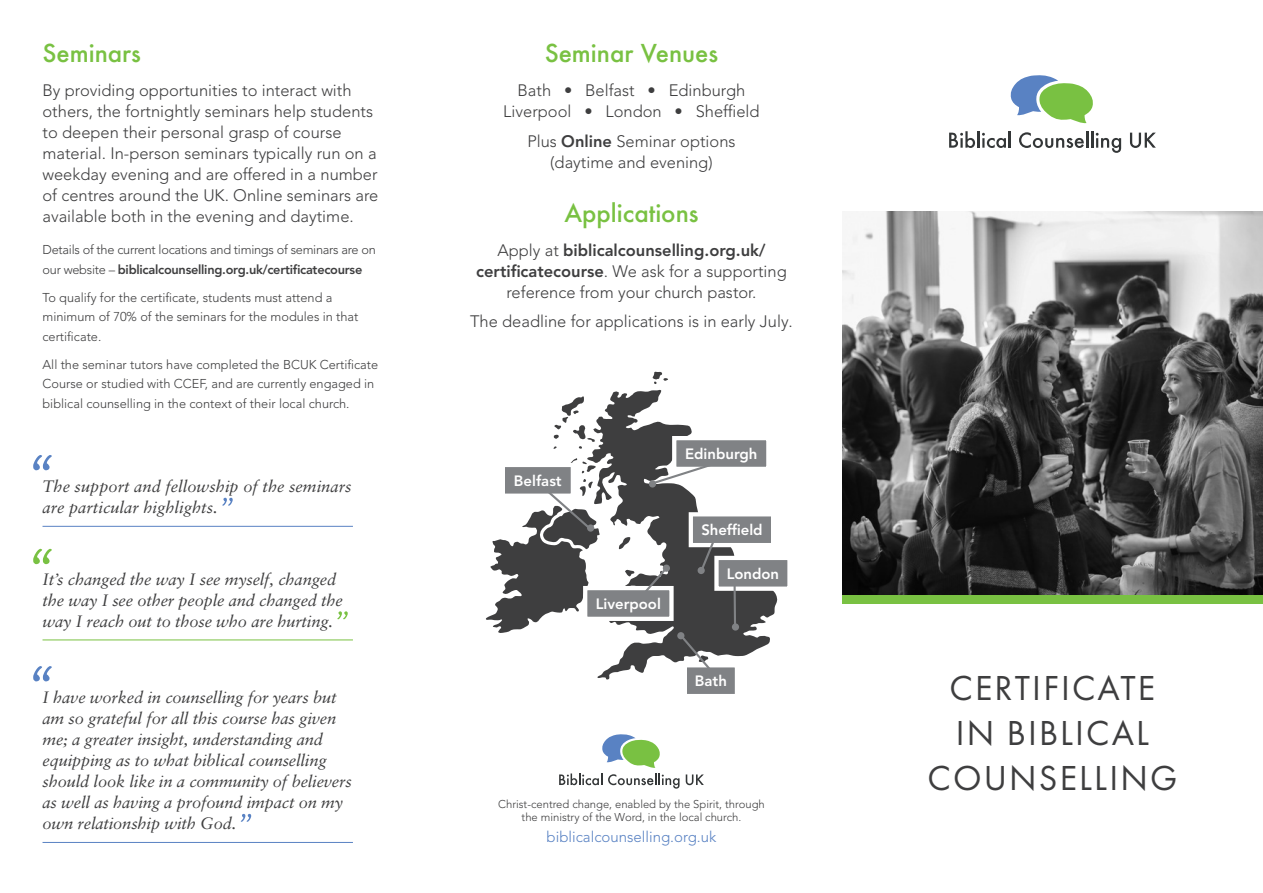
<style>
.page{position:relative;width:1263px;height:893px;background:#fff}
.page>*{position:absolute;margin:0;border:0;box-sizing:border-box;transform-origin:0 0}
.t1{font:36px/45px "Futura PT";letter-spacing:.06em;color:#3e3e3f;text-align:center}
.t2{font:500 24px "Futura";color:#79c142}
.t3{font:300 16.5px/21px "Avenir LT Pro";color:#3e3e3f;text-align:center}
.t4{font:italic 16.5px/21px "Sabon LT Pro";letter-spacing:-.01em;color:#3e3e3f}
.t5{font:300 15px "Avenir LT Pro";color:#5982c3}
.t6{font:800 14.85px "Avenir LT Pro";color:#fff}
.t7{font:300 12.75px/19.5px "Avenir LT Pro";color:#3e3e3f}
.t8{font:300 12.75px/19.5px "Avenir LT Pro";letter-spacing:-.02em;color:#3e3e3f}
.t9{font:300 11.25px/13.5px "Avenir LT Pro";color:#3e3e3f;text-align:center}
.s1{font-weight:800}
</style>
<div class="page">
<svg style="left:553px;top:371px;width:224px;height:309px"></svg>
<div style="left:674px;top:438px;width:94px;height:31px;background:#808285"></div>
<div style="left:672px;top:436px;width:98px;height:35px;border:4px solid #fff"></div>
<div style="left:716px;top:558px;width:73px;height:31px;background:#808285"></div>
<div style="left:714px;top:556px;width:78px;height:35px;border:4px solid #fff"></div>
<div style="left:685px;top:665px;width:52px;height:31px;background:#808285"></div>
<div style="left:683px;top:663px;width:56px;height:35px;border:4px solid #fff"></div>
<div style="left:503px;top:465px;width:70px;height:31px;background:#808285"></div>
<div style="left:501px;top:463px;width:74px;height:35px;border:4px solid #fff"></div>
<div style="left:587px;top:524px;width:7px;height:8px;background:#808285;border-radius:50%"></div>
<div style="left:649px;top:480px;width:7px;height:8px;background:#808285;border-radius:50%"></div>
<div style="left:732px;top:623px;width:7px;height:8px;background:#808285;border-radius:50%"></div>
<div style="left:677px;top:632px;width:7px;height:7px;background:#808285;border-radius:50%"></div>
<svg style="left:651px;top:460px;width:68px;height:26px"></svg>
<div style="left:585px;top:588px;width:86px;height:31px;background:#808285"></div>
<div style="left:583px;top:586px;width:91px;height:35px;border:4px solid #fff"></div>
<svg style="left:636px;top:564px;width:34px;height:39px"></svg>
<hr style="left:733px;top:582px;width:3px;height:43px;background:#808285">
<svg style="left:679px;top:633px;width:34px;height:39px"></svg>
<svg style="left:486px;top:486px;width:106px;height:147px"></svg>
<div style="left:697px;top:567px;width:8px;height:7px;background:#4f4f51;border-radius:50%"></div>
<div style="left:691px;top:514px;width:82px;height:31px;background:#808285"></div>
<div style="left:689px;top:512px;width:86px;height:35px;border:4px solid #fff"></div>
<svg style="left:698px;top:542px;width:19px;height:32px"></svg>
<img style="left:842px;top:211px;width:421px;height:384px">
<div style="left:842px;top:595px;width:421px;height:9px;background:#79c142"></div>
<hr style="left:43px;top:640px;width:310px;height:1px;background:#79c142">
<svg style="left:337px;top:611px;width:11px;height:8px"></svg>
<hr style="left:43px;top:526px;width:310px;height:1px;background:#5982c3">
<svg style="left:222px;top:498px;width:11px;height:8px"></svg>
<svg style="left:33px;top:455px;width:19px;height:15px"></svg>
<svg style="left:33px;top:549px;width:19px;height:15px"></svg>
<hr style="left:43px;top:842px;width:310px;height:1px;background:#5982c3">
<svg style="left:241px;top:814px;width:10px;height:8px"></svg>
<svg style="left:33px;top:666px;width:19px;height:15px"></svg>
<svg style="left:949px;top:131px;width:62px;height:17px"></svg>
<svg style="left:1019px;top:131px;width:102px;height:22px"></svg>
<svg style="left:1130px;top:133px;width:26px;height:15px"></svg>
<svg style="left:1010px;top:75px;width:83px;height:49px"></svg>
<svg style="left:686px;top:774px;width:18px;height:11px"></svg>
<svg style="left:559px;top:734px;width:120px;height:55px"></svg>
<h2 class="t2" style="left:43px;top:37px;width:100px">Seminars</h2>
<p class="t3" style="left:43px;top:80px;width:337px;text-align:left">By providing opportunities to interact with others, the fortnightly seminars help students to deepen their personal grasp of course material. In-person seminars typically run on a weekday evening and are offered in a number of centres around the UK. Online seminars are available both in the evening and daytime.</p>
<p class="t8" style="left:43px;top:240px;width:335px">Details of the current locations and timings of seminars are on our website – <span class="s1">biblicalcounselling.org.uk/certificatecourse</span></p>
<p class="t7" style="left:43px;top:288px;width:317px">To qualify for the certificate, students must attend a minimum of 70% of the seminars for the modules in that certificate.</p>
<p class="t7" style="left:43px;top:355px;width:337px">All the seminar tutors have completed the BCUK Certificate<br>Course or studied with CCEF, and are currently engaged in biblical counselling in the context of their local church.</p>
<p class="t4" style="left:43px;top:475px;width:311px">The support and fellowship of the seminars are particular highlights.</p>
<p class="t4" style="left:43px;top:568px;width:302px">It’s changed the way I see myself, changed the way I see other people and changed the way I reach out to those who are hurting.</p>
<p class="t4" style="left:43px;top:687px;width:311px">I have worked in counselling for years but am so grateful for all this course has given me; a greater insight, understanding and equipping as to what biblical counselling should look like in a community of believers as well as having a profound impact on my own relationship with God.</p>
<h2 class="t2" style="left:545px;top:37px;width:175px">Seminar Venues</h2>
<p class="t3" style="left:503px;top:80px;width:258px">Bath • Belfast • Edinburgh<br>Liverpool • London • Sheffield</p>
<p class="t3" style="left:527px;top:130px;width:210px">Plus <span class="s1">Online</span> Seminar options (daytime and evening)</p>
<h2 class="t2" style="left:564px;top:197px;width:136px">Applications</h2>
<p class="t3" style="left:476px;top:239px;width:312px">Apply at <span class="s1">biblicalcounselling.org.uk/ certificatecourse</span>. We ask for a supporting reference from your church pastor.</p>
<p class="t3" style="left:470px;top:311px;width:324px">The deadline for applications is in early July.</p>
<p class="t6" style="left:514px;top:472px;width:49px">Belfast</p>
<p class="t6" style="left:596px;top:595px;width:67px">Liverpool</p>
<p class="t6" style="left:685px;top:445px;width:74px">Edinburgh</p>
<p class="t6" style="left:701px;top:521px;width:63px">Sheffield</p>
<p class="t6" style="left:727px;top:565px;width:54px">London</p>
<p class="t6" style="left:695px;top:672px;width:34px">Bath</p>
<p class="t9" style="left:498px;top:797px;width:268px">Christ-centred change, enabled by the Spirit, through the ministry of the Word, in the local church.</p>
<p class="t5" style="left:547px;top:828px;width:171px">biblicalcounselling.org.uk</p>
<h1 class="t1" style="left:927px;top:666px;width:251px">CERTIFICATE<br>IN BIBLICAL<br>COUNSELLING</h1>
</div>
